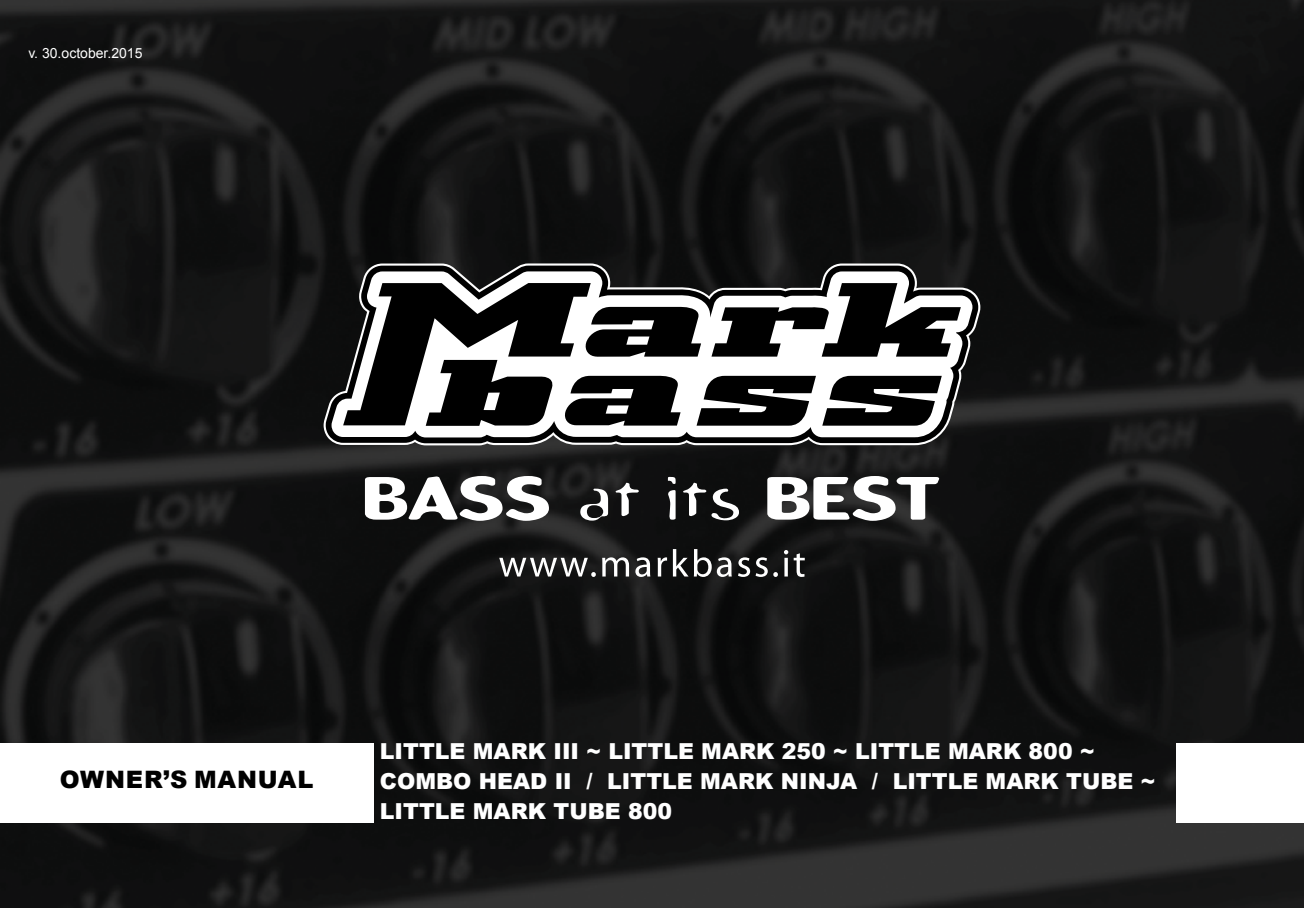
<style>
.page{position:relative;width:1304px;height:908px;background:#fff}
.page>*{position:absolute;margin:0;border:0;box-sizing:border-box;transform-origin:0 0}
.t1{font:900 24px "Arial";letter-spacing:.035em;color:#000}
.t2{font:900 22px "Arial";color:#fff}
.t3{font:14px "Arial";color:#fff}
</style>
<div class="page">
<img style="left:0;top:0;width:1304px;height:907px">
<svg style="left:499px;top:557px;width:97px;height:19px"></svg>
<svg style="left:602px;top:557px;width:27px;height:19px"></svg>
<svg style="left:635px;top:557px;width:15px;height:19px"></svg>
<svg style="left:658px;top:557px;width:9px;height:19px"></svg>
<svg style="left:673px;top:549px;width:59px;height:27px"></svg>
<svg style="left:738px;top:557px;width:12px;height:19px"></svg>
<svg style="left:756px;top:557px;width:22px;height:19px"></svg>
<svg style="left:784px;top:557px;width:4px;height:19px"></svg>
<svg style="left:784px;top:549px;width:4px;height:5px"></svg>
<svg style="left:794px;top:553px;width:11px;height:23px"></svg>
<svg style="left:365px;top:476px;width:184px;height:44px"></svg>
<svg style="left:580px;top:488px;width:28px;height:32px"></svg>
<svg style="left:615px;top:482px;width:24px;height:36px"></svg>
<svg style="left:667px;top:476px;width:9px;height:43px"></svg>
<svg style="left:683px;top:482px;width:56px;height:38px"></svg>
<svg style="left:767px;top:476px;width:173px;height:44px"></svg>
<svg style="left:324px;top:263px;width:656px;height:182px"></svg>
<svg style="left:326px;top:265px;width:652px;height:178px"></svg>
<div style="left:0;top:742px;width:373px;height:79px;background:#fff"></div>
<div style="left:1176px;top:742px;width:128px;height:79px;background:#fff"></div>
<p class="t3" style="left:28px;top:44px;width:116px">v. 30.october.2015</p>
<p class="t1" style="left:60px;top:762px;width:255px">OWNER’S MANUAL</p>
<p class="t2" style="left:380px;top:734px;width:112px">LITTLE MAR</p>
<p class="t2" style="left:528px;top:734px;width:193px">K III ~ LITTLE MAR</p>
<p class="t2" style="left:756px;top:734px;width:211px">K 250 ~ LITTLE MAR</p>
<p class="t2" style="left:1003px;top:734px;width:93px">K 800 ~</p>
<p class="t2" style="left:380px;top:764px;width:339px">COM BO HEAD II / LITTLE MAR</p>
<p class="t2" style="left:755px;top:764px;width:250px">K NINJA / LITTLE MAR</p>
<p class="t2" style="left:1041px;top:764px;width:116px">K TUBE ~</p>
<p class="t2" style="left:380px;top:794px;width:112px">LITTLE MAR</p>
<p class="t2" style="left:528px;top:794px;width:146px">K TUBE 800</p>
</div>
